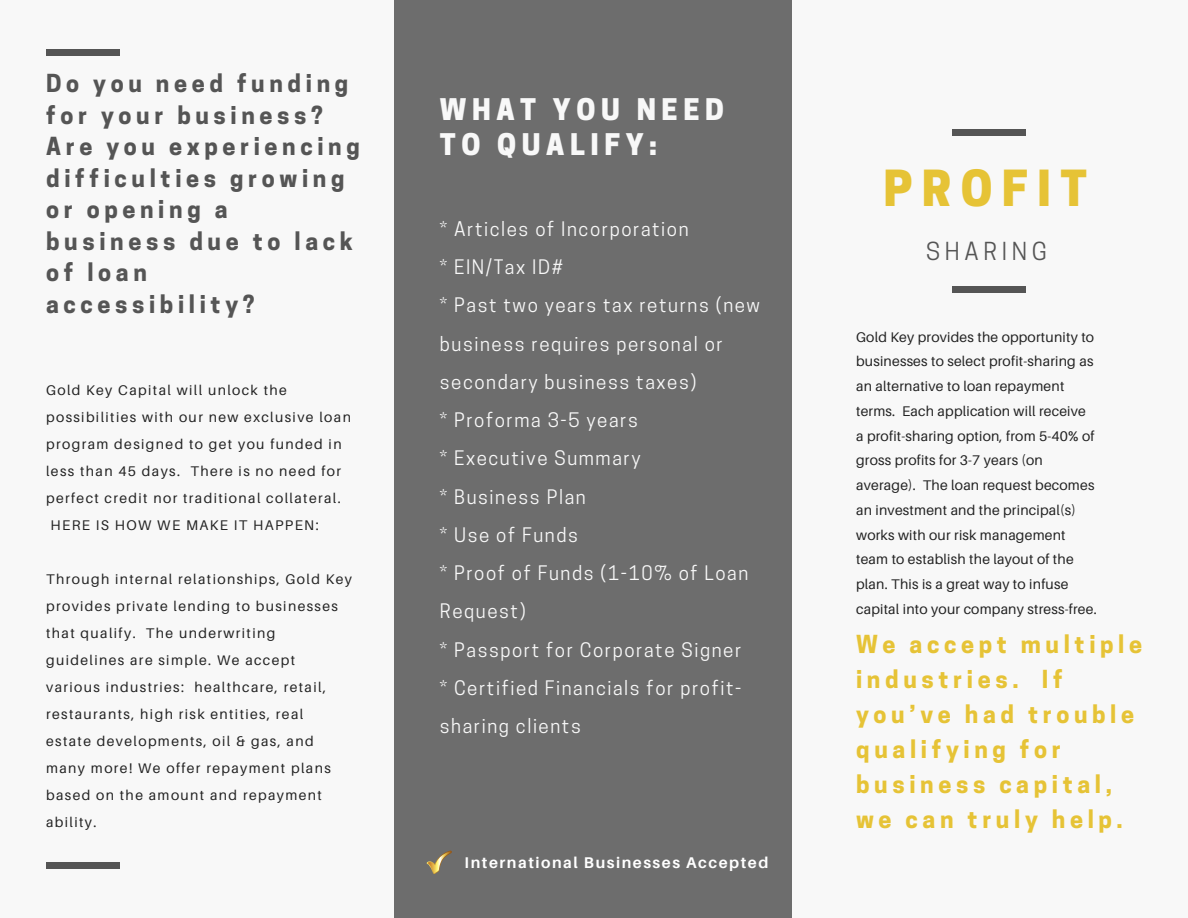
<style>
.page{position:relative;width:1188px;height:918px;background:#f8f8f8}
.page>*{position:absolute;margin:0;border:0;box-sizing:border-box;transform-origin:0 0}
.t1{font:800 46.65px "Cooper Hewitt";letter-spacing:.2em;color:#e6c336}
.t2{font:800 28.05px/34.8px "Cooper Hewitt";letter-spacing:.2em;color:#f8f8f8}
.t3{font:700 23.4px/31.5px "Cooper Hewitt";letter-spacing:.2em;color:#555}
.t4{font:700 23.4px/34.8px "Cooper Hewitt";letter-spacing:.2em;color:#e6c336}
.t5{font:23.4px "Cooper Hewitt";letter-spacing:.2em;color:#555}
.t6{font:18.75px/38.2px "Cooper Hewitt";letter-spacing:.085em;color:#f8f8f8}
.t7{font:700 15.45px "Aileron";letter-spacing:.1em;color:#fff}
.t8{font:13.95px/27px "Aileron";letter-spacing:.1em;color:#222}
.t9{font:13.95px/24.8px "Aileron";letter-spacing:.015em;color:#222}
</style>
<div class="page">
<div style="left:395px;top:0;width:397px;height:918px;background:#6d6d6d"></div>
<div style="left:953px;top:129px;width:73px;height:7px;background:#555"></div>
<div style="left:953px;top:286px;width:73px;height:7px;background:#555"></div>
<div style="left:46px;top:50px;width:73px;height:6px;background:#555"></div>
<div style="left:46px;top:862px;width:73px;height:7px;background:#555"></div>
<svg style="left:427px;top:851px;width:25px;height:23px"></svg>
<h3 class="t3" style="left:46px;top:71px;width:315px">Do you need funding for your business?<br>Are you experiencing difficulties growing or opening a business due to lack of loan accessibility?</h3>
<p class="t8" style="left:46px;top:376px;width:242px">Gold Key Capital will unlock the</p>
<p class="t8" style="left:46px;top:403px;width:306px">possibilities with our new exclusive loan</p>
<p class="t8" style="left:46px;top:430px;width:297px">program designed to get you funded in</p>
<p class="t8" style="left:46px;top:457px;width:297px">less than 45 days. There is no need for</p>
<p class="t8" style="left:46px;top:484px;width:296px">perfect credit nor traditional collateral.</p>
<p class="t8" style="left:51px;top:511px;width:270px">HERE IS HOW WE MAKE IT HAPPEN:</p>
<p class="t8" style="left:46px;top:565px;width:307px">Through internal relationships, Gold Key provides private lending to businesses that qualify. The underwriting guidelines are simple. We accept various industries: healthcare, retail, restaurants, high risk entities, real<br>estate developments, oil &amp; gas, and many more! We offer repayment plans based on the amount and repayment ability.</p>
<h2 class="t2" style="left:440px;top:95px;width:286px">WHAT YOU NEED<br>TO QUALIFY:</h2>
<p class="t6" style="left:440px;top:212px;width:322px">* Articles of Incorporation<br>* EIN/Tax ID#<br>* Past two years tax returns (new business requires personal or secondary business taxes)<br>* Proforma 3-5 years<br>* Executive Summary<br>* Business Plan<br>* Use of Funds<br>* Proof of Funds (1-10% of Loan<br>Request)<br>* Passport for Corporate Signer<br>* Certified Financials for profit&shy;sharing clients</p>
<p class="t7" style="left:465px;top:853px;width:305px">International Businesses Accepted</p>
<h1 class="t1" style="left:883px;top:171px;width:205px">PROFIT</h1>
<h3 class="t5" style="left:926px;top:242px;width:122px">SHARING</h3>
<p class="t9" style="left:856px;top:324px;width:242px">Gold Key provides the opportunity to businesses to select profit-sharing as an alternative to loan repayment terms. Each application will receive a profit-sharing option, from 5-40% of gross profits for 3-7 years (on average). The loan request becomes an investment and the principal(s) works with our risk management team to establish the layout of the plan. This is a great way to infuse capital into your company stress-free.</p>
<h3 class="t4" style="left:856px;top:630px;width:288px">We accept multiple industries. If you’ve had trouble qualifying for business capital, we can truly help.</h3>
</div>
